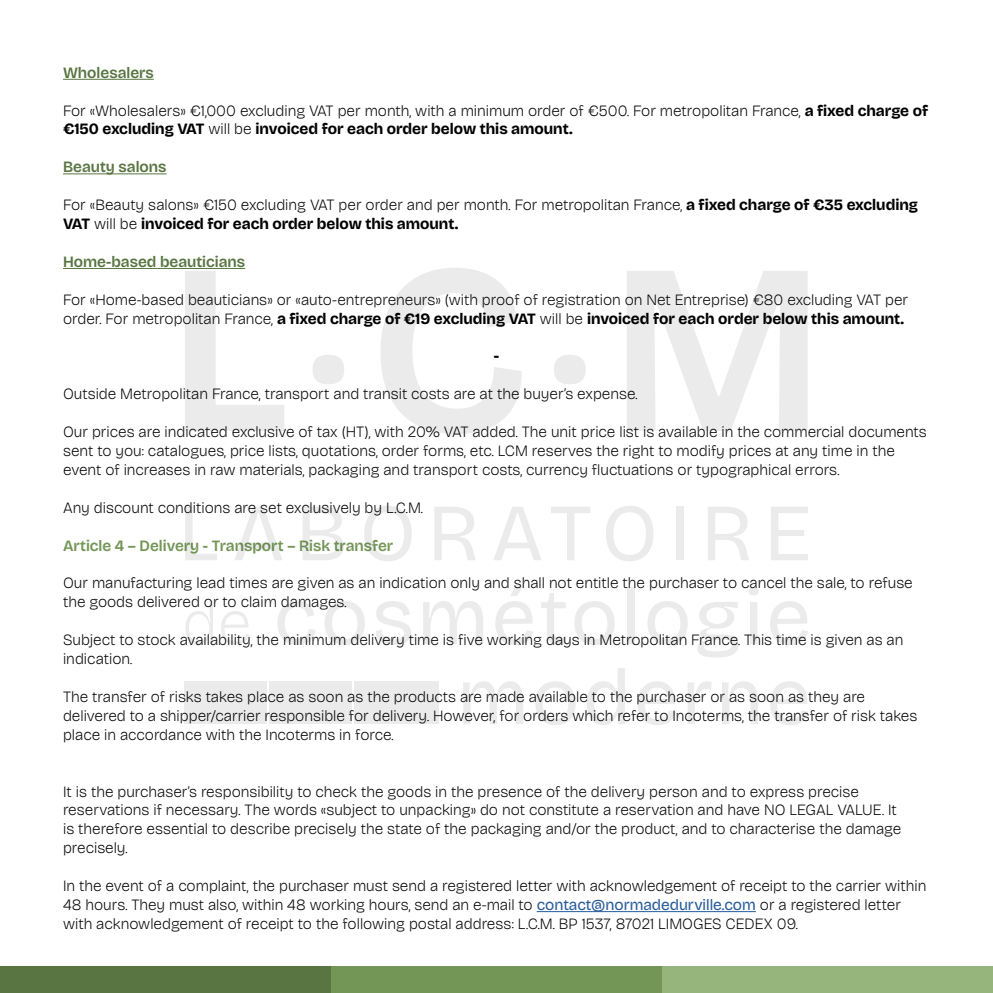
<style>
.page{position:relative;width:993px;height:993px;background:#fff}
.page>*{position:absolute;margin:0;border:0;box-sizing:border-box;transform-origin:0 0}
.t1{font:200 15.75px/18.9px "Bricolage Grotesque";color:#000}
.t2{font:600 15.75px "Bricolage Grotesque";color:#597542}
.t3{font:600 15.75px "Bricolage Grotesque";color:#739657}
.t4{font:700 15.75px "Bricolage Grotesque";color:#000}
.s1{font-weight:700}
.s2{font-weight:400;color:#275b9b}
</style>
<div class="page">
<div style="left:0;top:966px;width:331px;height:26px;background:#597542"></div>
<div style="left:331px;top:966px;width:330px;height:26px;background:#739657"></div>
<div style="left:661px;top:966px;width:331px;height:26px;background:#96b57d"></div>
<hr style="left:63px;top:79px;width:91px;height:1px;background:#597542">
<hr style="left:63px;top:173px;width:103px;height:1px;background:#597542">
<hr style="left:63px;top:268px;width:182px;height:1px;background:#597542">
<hr style="left:536px;top:910px;width:219px;height:1px;background:#275b9b">
<div style="left:185px;top:681px;width:82px;height:43px;background:#ebebeb"></div>
<div style="left:269px;top:681px;width:82px;height:43px;background:#ebebeb"></div>
<div style="left:354px;top:681px;width:84px;height:43px;background:#ebebeb"></div>
<svg style="left:185px;top:271px;width:99px;height:160px"></svg>
<div style="left:312px;top:354px;width:32px;height:30px;background:#ebebeb;border-radius:50%"></div>
<svg style="left:380px;top:268px;width:142px;height:166px"></svg>
<div style="left:553px;top:354px;width:32px;height:30px;background:#ebebeb;border-radius:50%"></div>
<svg style="left:627px;top:271px;width:180px;height:160px"></svg>
<svg style="left:185px;top:507px;width:32px;height:53px"></svg>
<svg style="left:235px;top:507px;width:47px;height:53px"></svg>
<svg style="left:303px;top:507px;width:41px;height:53px"></svg>
<svg style="left:364px;top:506px;width:47px;height:55px"></svg>
<svg style="left:434px;top:507px;width:41px;height:53px"></svg>
<svg style="left:494px;top:507px;width:47px;height:53px"></svg>
<svg style="left:551px;top:507px;width:39px;height:53px"></svg>
<svg style="left:606px;top:506px;width:47px;height:55px"></svg>
<div style="left:675px;top:506px;width:8px;height:54px;background:#ebebeb"></div>
<svg style="left:708px;top:507px;width:41px;height:53px"></svg>
<svg style="left:771px;top:507px;width:36px;height:53px"></svg>
<svg style="left:185px;top:601px;width:28px;height:43px"></svg>
<svg style="left:221px;top:611px;width:28px;height:33px"></svg>
<svg style="left:277px;top:601px;width:38px;height:44px"></svg>
<svg style="left:325px;top:601px;width:40px;height:44px"></svg>
<svg style="left:376px;top:601px;width:35px;height:44px"></svg>
<svg style="left:423px;top:601px;width:60px;height:42px"></svg>
<svg style="left:495px;top:585px;width:38px;height:60px"></svg>
<svg style="left:541px;top:593px;width:24px;height:51px"></svg>
<svg style="left:574px;top:601px;width:40px;height:44px"></svg>
<div style="left:627px;top:587px;width:7px;height:56px;background:#ebebeb"></div>
<svg style="left:648px;top:601px;width:39px;height:44px"></svg>
<svg style="left:697px;top:602px;width:41px;height:55px"></svg>
<svg style="left:749px;top:587px;width:9px;height:56px"></svg>
<svg style="left:770px;top:601px;width:37px;height:44px"></svg>
<svg style="left:463px;top:681px;width:60px;height:43px"></svg>
<svg style="left:535px;top:681px;width:40px;height:44px"></svg>
<svg style="left:587px;top:668px;width:37px;height:57px"></svg>
<svg style="left:638px;top:681px;width:37px;height:44px"></svg>
<svg style="left:688px;top:681px;width:23px;height:43px"></svg>
<svg style="left:722px;top:681px;width:35px;height:43px"></svg>
<svg style="left:770px;top:681px;width:37px;height:44px"></svg>
<p class="t2" style="left:63px;top:60px;width:92px">Wholesalers</p>
<p class="t1" style="left:63px;top:100px;width:866px">For «Wholesalers» €1,000 excluding VAT per month, with a minimum order of €500. For metropolitan France, <span class="s1">a fixed charge of €150 excluding VAT</span> will be <span class="s1">invoiced for each order below this amount.</span></p>
<p class="t2" style="left:63px;top:155px;width:105px">Beauty salons</p>
<p class="t1" style="left:63px;top:194px;width:856px">For «Beauty salons» €150 excluding VAT per order and per month. For metropolitan France, <span class="s1">a fixed charge of €35 excluding<br>VAT</span> will be <span class="s1">invoiced for each order below this amount.</span></p>
<p class="t2" style="left:63px;top:249px;width:183px">Home-based beauticians</p>
<p class="t1" style="left:63px;top:289px;width:846px">For «Home-based beauticians» or «auto-entrepreneurs» (with proof of registration on Net Entreprise) €80 excluding VAT per order. For metropolitan France, <span class="s1">a fixed charge of €19 excluding VAT</span> will be <span class="s1">invoiced for each order below this amount.</span></p>
<p class="t4" style="left:493px;top:344px;width:7px">-</p>
<p class="t1" style="left:63px;top:383px;width:576px">Outside Metropolitan France, transport and transit costs are at the buyer’s expense.</p>
<p class="t1" style="left:63px;top:421px;width:864px">Our prices are indicated exclusive of tax (HT), with 20% VAT added. The unit price list is available in the commercial documents sent to you: catalogues, price lists, quotations, order forms, etc. LCM reserves the right to modify prices at any time in the event of increases in raw materials, packaging and transport costs, currency fluctuations or typographical errors.</p>
<p class="t1" style="left:63px;top:497px;width:361px">Any discount conditions are set exclusively by L.C.M.</p>
<p class="t3" style="left:63px;top:533px;width:331px">Article 4 – Delivery - Transport – Risk transfer</p>
<p class="t1" style="left:63px;top:572px;width:850px">Our manufacturing lead times are given as an indication only and shall not entitle the purchaser to cancel the sale, to refuse the goods delivered or to claim damages.</p>
<p class="t1" style="left:63px;top:629px;width:841px">Subject to stock availability, the minimum delivery time is five working days in Metropolitan France. This time is given as an indication.</p>
<p class="t1" style="left:63px;top:686px;width:855px">The transfer of risks takes place as soon as the products are made available to the purchaser or as soon as they are delivered to a shipper/carrier responsible for delivery. However, for orders which refer to Incoterms, the transfer of risk takes place in accordance with the Incoterms in force.</p>
<p class="t1" style="left:63px;top:780px;width:839px">It is the purchaser’s responsibility to check the goods in the presence of the delivery person and to express precise reservations if necessary. The words «subject to unpacking» do not constitute a reservation and have NO LEGAL VALUE. It is therefore essential to describe precisely the state of the packaging and/or the product, and to characterise the damage precisely.</p>
<p class="t1" style="left:63px;top:875px;width:864px">In the event of a complaint, the purchaser must send a registered letter with acknowledgement of receipt to the carrier within<br>48 hours. They must also, within 48 working hours, send an e-mail to <span class="s2">contact@normadedurville.com</span> or a registered letter with acknowledgement of receipt to the following postal address: L.C.M. BP 1537, 87021 LIMOGES CEDEX 09.</p>
</div>
